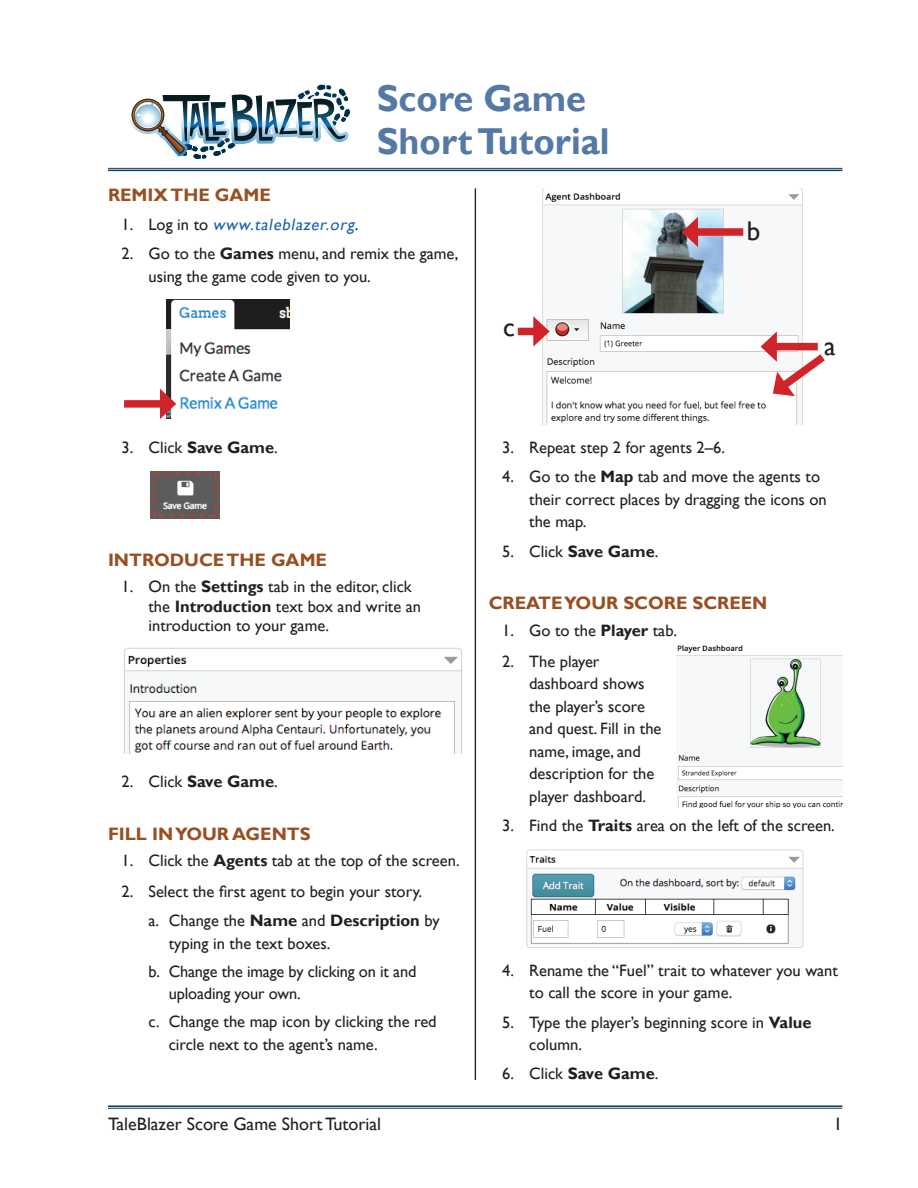
<style>
.page{position:relative;width:918px;height:1188px;background:#fff}
.page>*{position:absolute;margin:0;border:0;box-sizing:border-box;transform-origin:0 0}
.t1{font:700 37.5px/43.2px "Gill Sans";color:#5479a5;scale:.96 1}
.t2{font:27px "Gill Sans";color:#231f20}
.t3{font:700 18px "Gill Sans";color:#984f22}
.t4{font:18px "Gill Sans";color:#231f20}
.t5{font:16.5px/22.5px "Gill Sans";color:#231f20}
.t6{font:italic 16.5px "Gill Sans";color:#1b62af}
.s1{font-style:normal;color:#231f20}
.s2{font-weight:700}
</style>
<div class="page">
<hr style="left:108px;top:1106px;width:734px;height:1px;background:#0e3d62">
<hr style="left:108px;top:1108px;width:734px;height:1px;background:#0e3d62">
<img style="left:542px;top:188px;width:261px;height:236px">
<img style="left:151px;top:471px;width:69px;height:48px">
<hr style="left:475px;top:188px;width:1px;height:892px;background:#231f20">
<svg style="left:129px;top:84px;width:221px;height:75px"></svg>
<hr style="left:108px;top:168px;width:734px;height:1px;background:#0e3d62">
<hr style="left:108px;top:170px;width:734px;height:1px;background:#0e3d62">
<div style="left:692px;top:228px;width:51px;height:8px;background:#d1232a"></div>
<svg style="left:682px;top:217px;width:16px;height:30px"></svg>
<div style="left:518px;top:328px;width:22px;height:7px;background:#d1232a"></div>
<svg style="left:533px;top:316px;width:17px;height:31px"></svg>
<svg style="left:761px;top:331px;width:64px;height:67px"></svg>
<img style="left:123px;top:647px;width:339px;height:107px">
<img style="left:677px;top:645px;width:165px;height:163px">
<img style="left:167px;top:299px;width:123px;height:110px">
<div style="left:124px;top:400px;width:42px;height:8px;background:#d1232a"></div>
<svg style="left:160px;top:389px;width:16px;height:30px"></svg>
<img style="left:526px;top:849px;width:278px;height:99px">
<h1 class="t1" style="left:377px;top:78px;width:244px">Score Game<br>Short Tutorial</h1>
<p class="t3" style="left:108px;top:184px;width:164px">REMIX THE GAME</p>
<p class="t6" style="left:122px;top:215px;width:239px"><span class="s1">1 . Log i n to</span> www.taleblazer.org<span class="s1">.</span></p>
<p class="t5" style="left:148px;top:243px;width:311px;text-indent:-27px">2. Go to the <span class="s2">Games</span> menu, and remix the game, using the game code given to you.</p>
<h2 class="t2" style="left:503px;top:311px;width:13px">c</h2>
<h2 class="t2" style="left:747px;top:215px;width:15px">b</h2>
<h2 class="t2" style="left:824px;top:330px;width:13px">a</h2>
<p class="t5" style="left:122px;top:437px;width:158px">3. Click <span class="s2">Save Game</span>.</p>
<p class="t3" style="left:108px;top:549px;width:221px">INTRODUCE THE GAME</p>
<p class="t5" style="left:148px;top:577px;width:274px;line-height:19.5px;text-indent:-27px">1. On the <span class="s2">Settings</span> tab in the editor, click the <span class="s2">Introduction</span> text box and write an introduction to your game.</p>
<p class="t5" style="left:121px;top:771px;width:158px">2. Click <span class="s2">Save Game</span>.</p>
<p class="t3" style="left:108px;top:823px;width:204px">FILL IN YOUR AGENTS</p>
<p class="t5" style="left:122px;top:849px;width:340px">1. Click the <span class="s2">Agents</span> tab at the top of the screen.</p>
<p class="t5" style="left:148px;top:877px;width:293px;line-height:29.2px;text-indent:-27px">2. Select the first agent to begin your story.<br>a. Change the <span class="s2">Name</span> and <span class="s2">Description</span> by</p>
<p class="t5" style="left:148px;top:930px;width:269px;line-height:27.9px;text-indent:20px">typing in the text boxes.<br>b. Change the image by clicking on it and</p>
<p class="t5" style="left:148px;top:980px;width:290px;line-height:27.9px;text-indent:20px">uploading your own.<br>c. Change the map icon by clicking the red</p>
<p class="t5" style="left:169px;top:1033px;width:211px">circle next to the agent’s name.</p>
<p class="t5" style="left:502px;top:437px;width:224px">3. Repeat step 2 for agents 2–6.</p>
<p class="t5" style="left:529px;top:466px;width:299px;text-indent:-27px">4. Go to the <span class="s2">Map</span> tab and move the agents to their correct places by dragging the icons on the map.</p>
<p class="t5" style="left:502px;top:540px;width:158px">5. Click <span class="s2">Save Game</span>.</p>
<p class="t3" style="left:489px;top:592px;width:280px">CREATE YOUR SCORE SCREEN</p>
<p class="t5" style="left:502px;top:619px;width:176px">1. Go to the <span class="s2">Player</span> tab.</p>
<p class="t5" style="left:529px;top:650px;width:134px;text-indent:-27px">2. The player dashboard shows the player’s score and quest. Fill in the name, image, and description for the player dashboard.</p>
<p class="t5" style="left:502px;top:815px;width:334px">3. Find the <span class="s2">Traits</span> area on the left of the screen.</p>
<p class="t5" style="left:529px;top:959px;width:310px;text-indent:-27px">4. Rename the “Fuel” trait to whatever you want to call the score in your game.</p>
<p class="t5" style="left:529px;top:1011px;width:284px;text-indent:-27px">5. Type the player’s beginning score in <span class="s2">Value </span>column.</p>
<p class="t5" style="left:502px;top:1063px;width:158px">6. Click <span class="s2">Save Game</span>.</p>
<p class="t4" style="left:108px;top:1113px;width:275px">TaleBlazer Score Game Short Tutorial</p>
<p class="t4" style="left:833px;top:1113px;width:10px">1</p>
</div>
